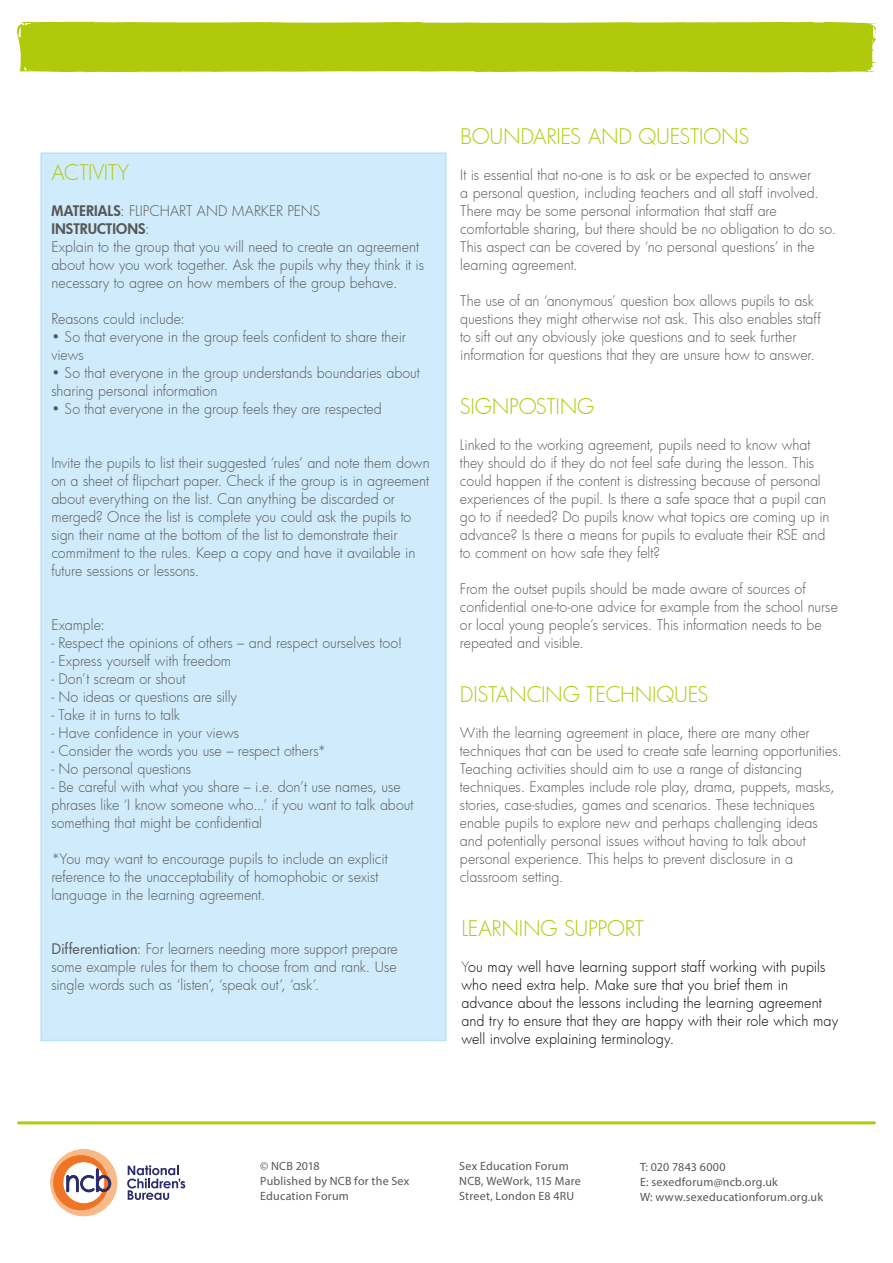
<style>
.page{position:relative;width:893px;height:1263px;background:#fff}
.page>*{position:absolute;margin:0;border:0;box-sizing:border-box;transform-origin:0 0}
.t1{font:300 21px "Futura";letter-spacing:-.015em;color:#afca0b}
.t2{font:300 14.25px/18px "Futura";color:#575756}
.t3{font:300 14.25px/18px "Futura";letter-spacing:.01em;color:#000}
.t4{font:12px/15px "Myriad Pro";letter-spacing:.02em;color:#575756}
.s1{font-weight:800}
.s2{font-weight:400}
.s3{color:#575756}
</style>
<div class="page">
<svg style="left:17px;top:21px;width:859px;height:52px;background:#b3cd19"></svg>
<svg style="left:50px;top:1149px;width:67px;height:67px"></svg>
<svg style="left:127px;top:1165px;width:58px;height:35px"></svg>
<hr style="left:19px;top:1121px;width:855px;height:3px;background:#afca0b">
<div style="left:40px;top:152px;width:406px;height:889px;background:#d0ebfc;border:2px solid #bae2f4"></div>
<h1 class="t1" style="left:51px;top:158px;width:80px">ACTIVITY</h1>
<p class="t2" style="left:51px;top:202px;width:374px"><span class="s1">MATERIALS</span>: FLIPCHART AND MARKER PENS<br><span class="s1">INSTRUCTIONS</span>:<br>Explain to the group that you will need to create an agreement about how you work together. Ask the pupils why they think it is necessary to agree on how members of the group behave.</p>
<p class="t2" style="left:51px;top:310px;width:135px">Reasons could include:</p>
<p class="t2" style="left:51px;top:328px;width:356px">• So that everyone in the group feels confident to share their views</p>
<p class="t2" style="left:51px;top:364px;width:370px">• So that everyone in the group understands boundaries about sharing personal information</p>
<p class="t2" style="left:51px;top:399px;width:332px">• So that everyone in the group feels they are respected</p>
<p class="t2" style="left:51px;top:453px;width:380px">Invite the pupils to list their suggested ‘rules’ and note them down on a sheet of flipchart paper. Check if the group is in agreement about everything on the list. Can anything be discarded or merged? Once the list is complete you could ask the pupils to sign their name at the bottom of the list to demonstrate their commitment to the rules. Keep a copy and have it available in future sessions or lessons.</p>
<p class="t2" style="left:51px;top:615px;width:55px">Example:</p>
<p class="t2" style="left:51px;top:633px;width:352px">- Respect the opinions of others – and respect ourselves too!</p>
<p class="t2" style="left:51px;top:651px;width:181px">- Express yourself with freedom</p>
<p class="t2" style="left:51px;top:669px;width:136px">- Don’t scream or shout</p>
<p class="t2" style="left:51px;top:687px;width:187px">- No ideas or questions are silly</p>
<p class="t2" style="left:51px;top:705px;width:130px">- Take it in turns to talk</p>
<p class="t2" style="left:51px;top:723px;width:189px">- Have confidence in your views</p>
<p class="t2" style="left:51px;top:741px;width:276px">- Consider the words you use – respect others*</p>
<p class="t2" style="left:51px;top:759px;width:141px">- No personal questions</p>
<p class="t2" style="left:51px;top:777px;width:364px">- Be careful with what you share – i.e. don’t use names, use phrases like ‘I know someone who...’ if you want to talk about something that might be confidential</p>
<p class="t2" style="left:51px;top:849px;width:338px">*You may want to encourage pupils to include an explicit reference to the unacceptability of homophobic or sexist language in the learning agreement.</p>
<p class="t2" style="left:51px;top:939px;width:348px;text-align:justify"><span class="s2">Differentiation</span>: For learners needing more support prepare some example rules for them to choose from and rank. Use single words such as ‘listen’, ‘speak out’, ‘ask’.</p>
<h1 class="t1" style="left:460px;top:122px;width:291px">BOUNDARIES AND QUESTIONS</h1>
<p class="t2" style="left:460px;top:166px;width:377px">It is essential that no-one is to ask or be expected to answer<br>a personal question, including teachers and all staff involved.<br>There may be some personal information that staff are comfortable sharing, but there should be no obligation to do so.<br>This aspect can be covered by ‘no personal questions’ in the learning agreement.</p>
<p class="t2" style="left:460px;top:292px;width:362px">The use of an ‘anonymous’ question box allows pupils to ask questions they might otherwise not ask. This also enables staff to sift out any obviously joke questions and to seek further information for questions that they are unsure how to answer.</p>
<h1 class="t1" style="left:460px;top:392px;width:136px">SIGNPOSTING</h1>
<p class="t2" style="left:460px;top:436px;width:371px">Linked to the working agreement, pupils need to know what they should do if they do not feel safe during the lesson. This could happen if the content is distressing because of personal experiences of the pupil. Is there a safe space that a pupil can go to if needed? Do pupils know what topics are coming up in advance? Is there a means for pupils to evaluate their RSE and to comment on how safe they felt?</p>
<p class="t2" style="left:460px;top:580px;width:379px">From the outset pupils should be made aware of sources of confidential one-to-one advice for example from the school nurse or local young people’s services. This information needs to be repeated and visible.</p>
<h1 class="t1" style="left:460px;top:680px;width:251px">DISTANCING TECHNIQUES</h1>
<p class="t2" style="left:460px;top:724px;width:383px">With the learning agreement in place, there are many other techniques that can be used to create safe learning opportunities.<br>Teaching activities should aim to use a range of distancing techniques. Examples include role play, drama, puppets, masks, stories, case-studies, games and scenarios. These techniques enable pupils to explore new and perhaps challenging ideas and potentially personal issues without having to talk about personal experience. This helps to prevent disclosure in a classroom setting.</p>
<h1 class="t1" style="left:461px;top:914px;width:184px">LEARNING SUPPORT</h1>
<p class="t3" style="left:461px;top:958px;width:378px"><span class="s3">Y</span>ou may well have learning support staff working with pupils who need extra help. Make sure that you brief them in advance about the lessons including the learning agreement and try to ensure that they are happy with their role which may well involve explaining terminology.</p>
<p class="t4" style="left:260px;top:1158px;width:151px">© NCB 2018<br>Published by NCB for the Sex<br>Education Forum</p>
<p class="t4" style="left:459px;top:1158px;width:123px">Sex Education Forum<br>NCB, WeWork, 115 Mare<br>Street, London E8 4RU</p>
<p class="t4" style="left:640px;top:1159px;width:184px">T: 020 7843 6000<br>E: sexedforum@ncb.org.uk<br>W: www.sexeducationforum.org.uk</p>
</div>
